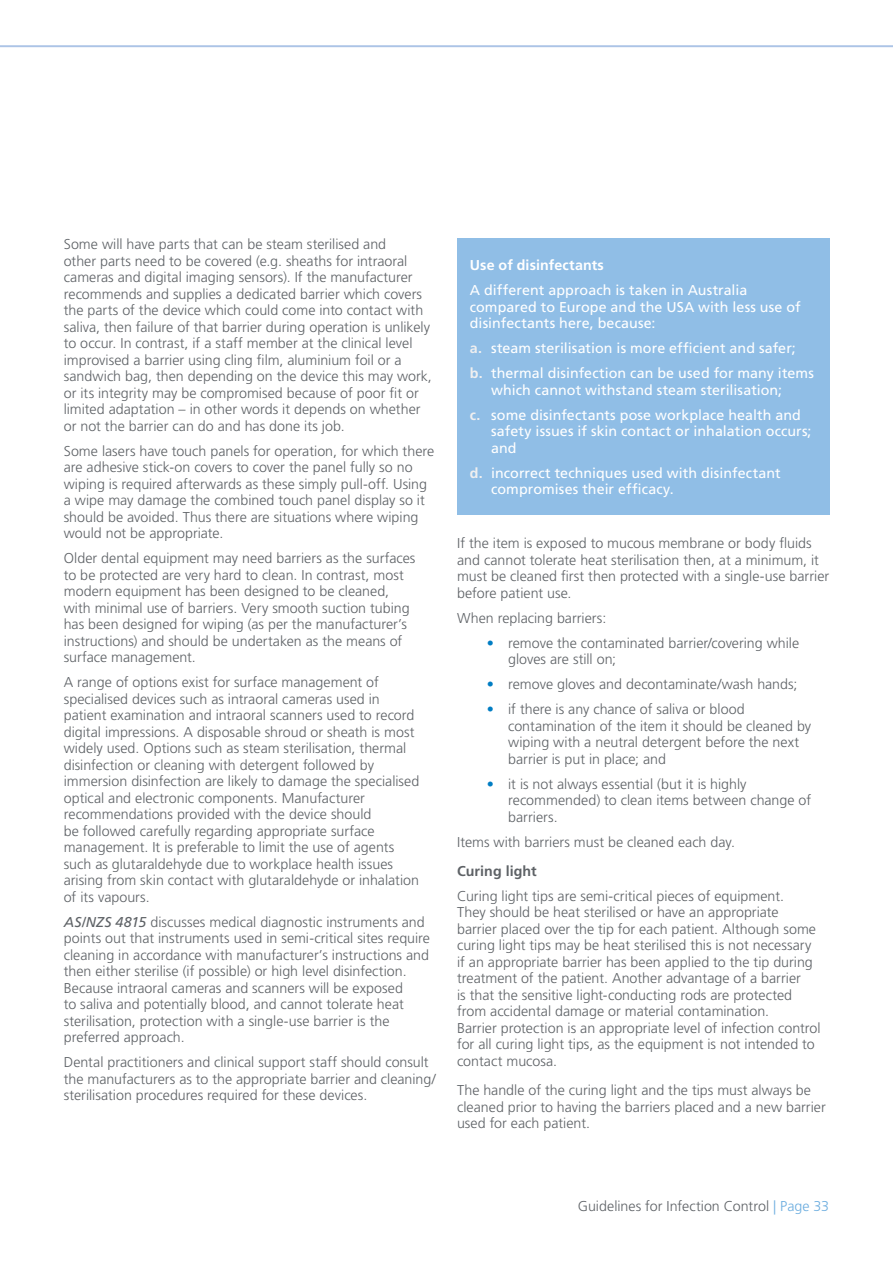
<style>
.page{position:relative;width:893px;height:1263px;background:#fff}
.page>*{position:absolute;margin:0;border:0;box-sizing:border-box;transform-origin:0 0}
.t1{font:300 14.25px/16.5px "Frutiger LT Pro";color:#5e6266}
.t2{font:14.25px/16.5px "Frutiger LT Pro";letter-spacing:.005em;color:#fff}
.t3{font:700 14.25px "Frutiger LT Pro";letter-spacing:.005em;color:#fff}
.t4{font:700 14.25px "Frutiger LT Pro";letter-spacing:.005em;color:#5e6266}
.s1{font-weight:400;font-style:italic}
.s2{font-weight:700;color:#efeff0}
.s3{color:#007dc3}
.s4{color:#6caddf}
</style>
<div class="page">
<hr style="left:0;top:45px;width:893px;height:2px;background:#acc4e6">
<div style="left:457px;top:239px;width:372px;height:276px;background:#90bee6"></div>
<p class="t1" style="left:64px;top:236px;width:370px">Some will have parts that can be steam sterilised and<br>other parts need to be covered (e.g. sheaths for intraoral cameras and digital imaging sensors). If the manufacturer recommends and supplies a dedicated barrier which covers the parts of the device which could come into contact with saliva, then failure of that barrier during operation is unlikely to occur. In contrast, if a staff member at the clinical level improvised a barrier using cling film, aluminium foil or a sandwich bag, then depending on the device this may work, or its integrity may be compromised because of poor fit or limited adaptation – in other words it depends on whether or not the barrier can do and has done its job.</p>
<p class="t1" style="left:64px;top:443px;width:372px">Some lasers have touch panels for operation, for which there are adhesive stick-on covers to cover the panel fully so no wiping is required afterwards as these simply pull-off. Using a wipe may damage the combined touch panel display so it should be avoided. Thus there are situations where wiping would not be appropriate.</p>
<p class="t1" style="left:64px;top:550px;width:353px">Older dental equipment may need barriers as the surfaces to be protected are very hard to clean. In contrast, most modern equipment has been designed to be cleaned, with minimal use of barriers. Very smooth suction tubing has been designed for wiping (as per the manufacturer’s instructions) and should be undertaken as the means of surface management.</p>
<p class="t1" style="left:64px;top:674px;width:357px">A range of options exist for surface management of specialised devices such as intraoral cameras used in patient examination and intraoral scanners used to record digital impressions. A disposable shroud or sheath is most widely used. Options such as steam sterilisation, thermal disinfection or cleaning with detergent followed by immersion disinfection are likely to damage the specialised optical and electronic components. Manufacturer recommendations provided with the device should<br>be followed carefully regarding appropriate surface management. It is preferable to limit the use of agents such as glutaraldehyde due to workplace health issues arising from skin contact with glutaraldehyde or inhalation of its vapours.</p>
<p class="t1" style="left:64px;top:914px;width:368px"><span class="s1">AS/NZS 4815</span> discusses medical diagnostic instruments and points out that instruments used in semi-critical sites require cleaning in accordance with manufacturer’s instructions and then either sterilise (if possible) or high level disinfection.<br>Because intraoral cameras and scanners will be exposed<br>to saliva and potentially blood, and cannot tolerate heat sterilisation, protection with a single-use barrier is the preferred approach.</p>
<p class="t1" style="left:64px;top:1054px;width:374px">Dental practitioners and clinical support staff should consult the manufacturers as to the appropriate barrier and cleaning/ sterilisation procedures required for these devices.</p>
<p class="t3" style="left:470px;top:257px;width:135px">Use of disinfectants</p>
<p class="t2" style="left:470px;top:282px;width:332px">A different approach is taken in Australia compared to Europe and the USA with less use of disinfectants here, because:</p>
<p class="t2" style="left:470px;top:336px;width:346px;line-height:25px"><span class="s2">a.</span> steam sterilisation is more efficient and safer;<br><span class="s2">b.</span> thermal disinfection can be used for many items</p>
<p class="t2" style="left:470px;top:377px;width:333px;line-height:25px;text-align:center">which cannot withstand steam sterilisation;<br><span class="s2">c.</span> some disinfectants pose workplace health and</p>
<p class="t2" style="left:491px;top:423px;width:322px">safety issues if skin contact or inhalation occurs; and</p>
<p class="t2" style="left:491px;top:465px;width:291px;text-indent:-21px"><span class="s2">d.</span> incorrect techniques used with disinfectant compromises their efficacy.</p>
<p class="t1" style="left:457px;top:535px;width:374px">If the item is exposed to mucous membrane or body fluids and cannot tolerate heat sterilisation then, at a minimum, it must be cleaned first then protected with a single-use barrier before patient use.</p>
<p class="t1" style="left:457px;top:609px;width:151px">When replacing barriers:</p>
<p class="t1" style="left:508px;top:634px;width:293px;text-indent:-21px"><span class="s3">•</span> remove the contaminated barrier/covering while gloves are still on;</p>
<p class="t1" style="left:487px;top:676px;width:312px"><span class="s3">•</span> remove gloves and decontaminate/wash hands;</p>
<p class="t1" style="left:508px;top:701px;width:305px;text-indent:-21px"><span class="s3">•</span> if there is any chance of saliva or blood contamination of the item it should be cleaned by wiping with a neutral detergent before the next barrier is put in place; and</p>
<p class="t1" style="left:508px;top:775px;width:305px;text-indent:-21px"><span class="s3">•</span> it is not always essential (but it is highly recommended) to clean items between change of barriers.</p>
<p class="t1" style="left:457px;top:833px;width:279px">Items with barriers must be cleaned each day.</p>
<p class="t4" style="left:457px;top:862px;width:81px">Curing light</p>
<p class="t1" style="left:457px;top:888px;width:365px">Curing light tips are semi-critical pieces of equipment.<br>They should be heat sterilised or have an appropriate barrier placed over the tip for each patient. Although some curing light tips may be heat sterilised this is not necessary if an appropriate barrier has been applied to the tip during treatment of the patient. Another advantage of a barrier<br>is that the sensitive light-conducting rods are protected from accidental damage or material contamination.<br>Barrier protection is an appropriate level of infection control for all curing light tips, as the equipment is not intended to contact mucosa.</p>
<p class="t1" style="left:457px;top:1082px;width:370px">The handle of the curing light and the tips must always be cleaned prior to having the barriers placed and a new barrier used for each patient.</p>
<p class="t1" style="left:578px;top:1198px;width:253px">Guidelines for Infection Control <span class="s4">| Page 33</span></p>
</div>
